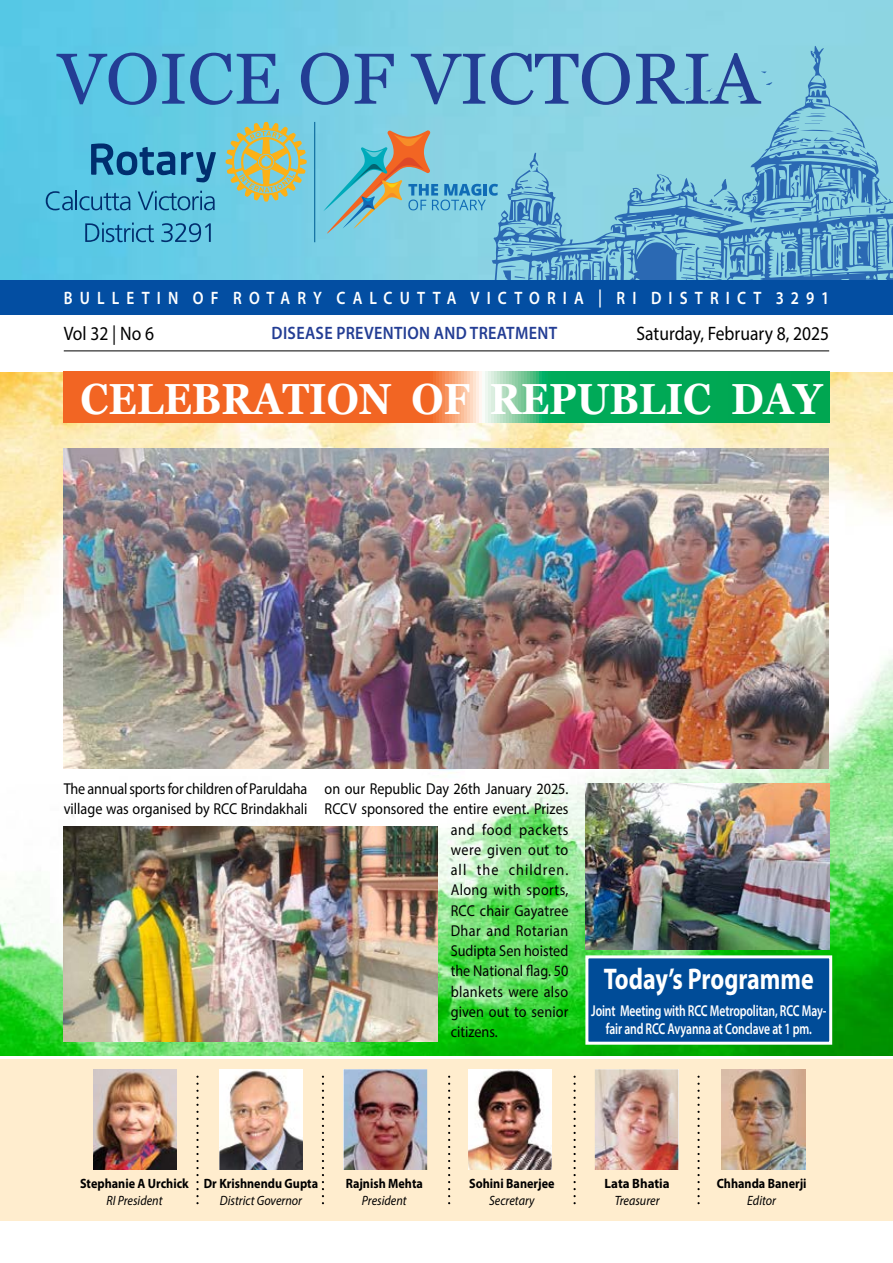
<style>
.page{position:relative;width:893px;height:1263px;background:#fff}
.page>*{position:absolute;margin:0;border:0;box-sizing:border-box;transform-origin:0 0}
.t1{font:72px "Georgia";color:#233d94}
.t2{font:700 43.5px "Georgia";color:#fff;scale:.9 1}
.t3{font:700 30px "Myriad Pro";letter-spacing:-.005em;color:#fff;scale:.8 1}
.t4{font:19.5px "Myriad Pro";color:#000;scale:.9 1}
.t5{font:600 18px "Myriad Pro";letter-spacing:.465em;color:#fff;scale:.85 1}
.t6{font:600 18px "Myriad Pro";letter-spacing:.02em;color:#233d94;scale:.9 1}
.t7{font:15.75px/20.2px "Myriad Pro";color:#000;scale:.9 1}
.t8{font:600 15.75px/18px "Myriad Pro";letter-spacing:-.01em;color:#fff;text-align:center;scale:.74 1}
.t9{font:15.75px "Myriad Pro";letter-spacing:.025em;color:#000;scale:.9 1}
.t10{font:15.75px "Myriad Pro";letter-spacing:.03em;color:#000;scale:.9 1}
.t11{font:15.75px "Myriad Pro";letter-spacing:.075em;color:#000;scale:.9 1}
.t12{font:15.75px "Myriad Pro";letter-spacing:.045em;color:#000;scale:.9 1}
.t13{font:700 13.5px "Myriad Pro";color:#000;scale:.9 1}
.t14{font:italic 13.5px "Myriad Pro";color:#000;scale:.9 1}
.t15{font:700 13.5px "Myriad Pro";color:#000;scale:.96 1}
</style>
<div class="page">
<img style="left:0;top:372px;width:893px;height:683px">
<img style="left:64px;top:448px;width:764px;height:321px">
<hr style="left:64px;top:350px;width:765px;height:1px;background:#000">
<img style="left:0;top:0;width:893px;height:281px">
<svg style="left:470px;top:38px;width:423px;height:243px;background:#7fc7dd"></svg>
<svg style="left:529px;top:153px;width:9px;height:16px"></svg>
<svg style="left:499px;top:265px;width:26px;height:16px"></svg>
<svg style="left:498px;top:243px;width:27px;height:8px"></svg>
<svg style="left:610px;top:252px;width:6px;height:7px"></svg>
<svg style="left:569px;top:255px;width:34px;height:26px"></svg>
<svg style="left:520px;top:180px;width:26px;height:8px"></svg>
<svg style="left:548px;top:226px;width:9px;height:2px"></svg>
<svg style="left:634px;top:226px;width:13px;height:5px"></svg>
<svg style="left:659px;top:46px;width:234px;height:235px;background:#76bbd7"></svg>
<div style="left:0;top:281px;width:893px;height:34px;background:#034ea2"></div>
<svg style="left:226px;top:122px;width:81px;height:80px;background:#a6c194"></svg>
<svg style="left:46px;top:190px;width:84px;height:20px;background:#45a3c9"></svg>
<svg style="left:138px;top:191px;width:77px;height:19px"></svg>
<svg style="left:85px;top:223px;width:69px;height:19px"></svg>
<svg style="left:161px;top:223px;width:50px;height:19px"></svg>
<svg style="left:91px;top:143px;width:125px;height:39px;background:#4094bc"></svg>
<hr style="left:314px;top:122px;width:1px;height:120px;background:#036196">
<svg style="left:323px;top:130px;width:175px;height:104px;background:#85bfc9"></svg>
<svg style="left:64px;top:372px;width:765px;height:51px;background:#928b47"></svg>
<img style="left:585px;top:784px;width:244px;height:165px">
<img style="left:64px;top:826px;width:374px;height:216px">
<div style="left:0;top:1059px;width:893px;height:161px;background:#ffedce"></div>
<img style="left:219px;top:1069px;width:84px;height:101px">
<img style="left:344px;top:1069px;width:83px;height:101px">
<img style="left:468px;top:1069px;width:84px;height:101px">
<img style="left:595px;top:1069px;width:83px;height:101px">
<img style="left:722px;top:1069px;width:83px;height:101px">
<img style="left:93px;top:1069px;width:84px;height:101px">
<svg style="left:196px;top:1075px;width:3px;height:130px"></svg>
<svg style="left:321px;top:1075px;width:3px;height:130px"></svg>
<svg style="left:448px;top:1075px;width:3px;height:130px"></svg>
<svg style="left:573px;top:1075px;width:3px;height:130px"></svg>
<svg style="left:697px;top:1075px;width:3px;height:130px"></svg>
<div style="left:585px;top:955px;width:247px;height:90px;background:#004c98;border:3px solid #fff"></div>
<h1 class="t1" style="left:58px;top:35px;width:703px">VOICE OF VICTORIA</h1>
<p class="t5" style="left:64px;top:287px;width:902px">BULLETIN OF ROTARY CALCUTTA VICTORIA | RI DISTRICT 3291</p>
<p class="t4" style="left:64px;top:321px;width:102px">Vol 32 | No 6</p>
<p class="t6" style="left:272px;top:321px;width:319px">DISEASE PREVENTION AND TREATMENT</p>
<p class="t4" style="left:636px;top:321px;width:215px">Saturday, February 8, 2025</p>
<h2 class="t2" style="left:81px;top:371px;width:825px">CELEBRATION OF REPUBLIC DAY</h2>
<p class="t7" style="left:64px;top:778px;width:272px">The annual sports for children of Paruldaha village was organised by RCC Brindakhali</p>
<p class="t7" style="left:325px;top:778px;width:273px">on our Republic Day 26th January 2025.</p>
<p class="t7" style="left:325px;top:799px;width:272px">RCCV sponsored the entire event. Prizes</p>
<p class="t12" style="left:451px;top:820px;width:132px">and food packets</p>
<p class="t10" style="left:451px;top:840px;width:132px">were given out to</p>
<p class="t11" style="left:451px;top:860px;width:132px">all the children.</p>
<p class="t9" style="left:451px;top:880px;width:132px">Along with sports,</p>
<p class="t7" style="left:451px;top:900px;width:132px">RCC chair Gayatree</p>
<p class="t10" style="left:451px;top:921px;width:132px">Dhar and Rotarian</p>
<p class="t7" style="left:451px;top:940px;width:132px">Sudipta Sen hoisted</p>
<p class="t7" style="left:451px;top:961px;width:132px">the National flag. 50</p>
<p class="t9" style="left:451px;top:982px;width:132px">blankets were also</p>
<p class="t7" style="left:451px;top:1001px;width:132px">given out to senior</p>
<p class="t7" style="left:451px;top:1021px;width:54px">citizens.</p>
<h3 class="t3" style="left:604px;top:960px;width:264px">Today’s Programme</h3>
<p class="t8" style="left:591px;top:1001px;width:319px">JOINT MEETING WITH RCC METROPOLITAN, RCC MAY-<br>FAIR AND RCC AVYANNA AT CONCLAVE AT 1 PM.</p>
<p class="t13" style="left:80px;top:1175px;width:122px">Stephanie A Urchick</p>
<p class="t14" style="left:106px;top:1192px;width:64px">RI President</p>
<p class="t13" style="left:204px;top:1175px;width:129px">Dr Krishnendu Gupta</p>
<p class="t14" style="left:220px;top:1192px;width:93px">District Governor</p>
<p class="t13" style="left:346px;top:1175px;width:87px">Rajnish Mehta</p>
<p class="t14" style="left:362px;top:1192px;width:51px">President</p>
<p class="t13" style="left:469px;top:1175px;width:96px">Sohini Banerjee</p>
<p class="t14" style="left:489px;top:1192px;width:52px">Secretary</p>
<p class="t15" style="left:605px;top:1175px;width:69px">Lata Bhatia</p>
<p class="t14" style="left:615px;top:1192px;width:51px">Treasurer</p>
<p class="t13" style="left:717px;top:1175px;width:101px">Chhanda Banerji</p>
<p class="t14" style="left:747px;top:1192px;width:33px">Editor</p>
</div>
